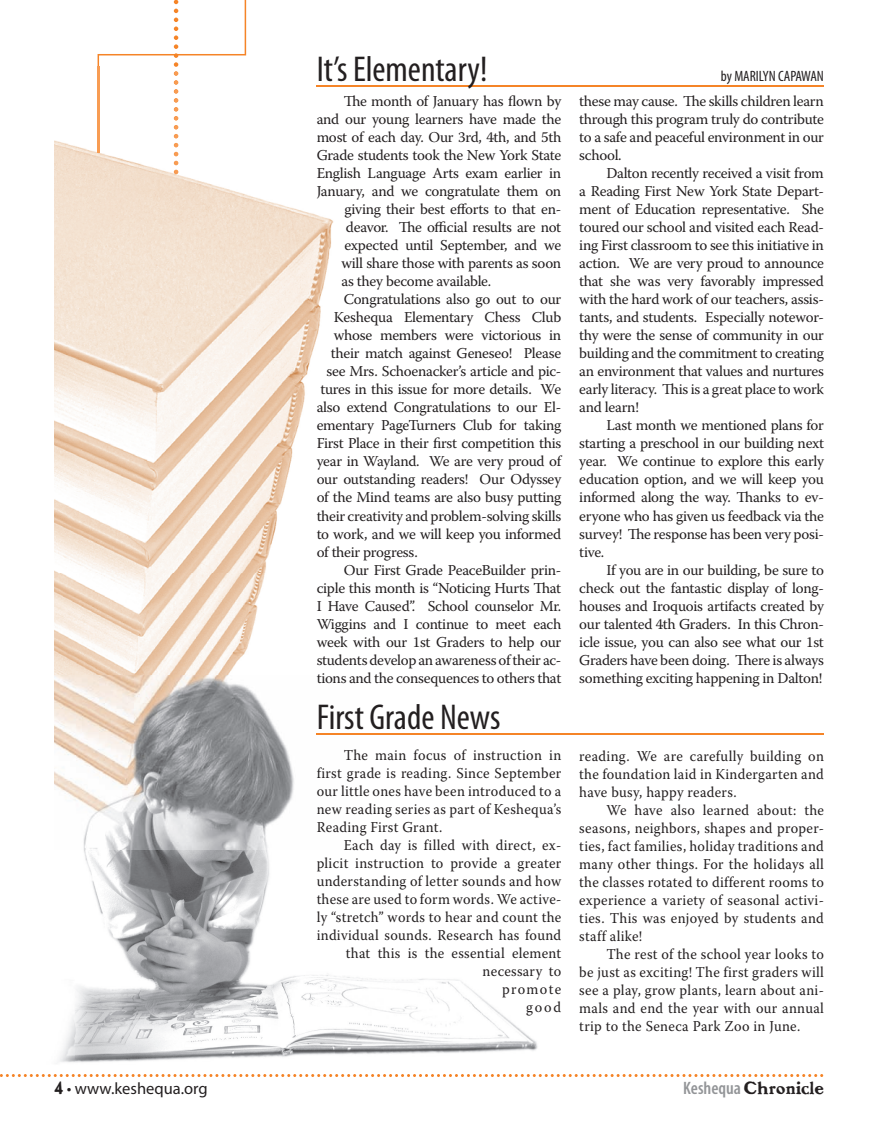
<style>
.page{position:relative;width:878px;height:1148px;background:#fff}
.page>*{position:absolute;margin:0;border:0;box-sizing:border-box;transform-origin:0 0}
.t1{font:condensed 36px "Myriad Pro";color:#231f20}
.t2{font:16.5px "Myriad Pro";color:#231f20}
.t3{font:15px/18px "Warnock Pro";letter-spacing:-.02em;color:#231f20;text-align:justify}
.t4{font:15px/18px "Warnock Pro";letter-spacing:-.02em;color:#231f20;text-align:justify;scale:.95 1}
.t5{font:15px/18px "Warnock Pro";letter-spacing:.02em;color:#231f20;text-align:right;scale:.95 1}
.t6{font:15px "Bostonia";color:#231f20}
.t7{font:condensed 15px "Myriad Pro";color:#231f20}
.s1{font-family:"Bostonia";font-size:15px}
.s2{font-family:"Myriad Pro";font-weight:600;font-stretch:condensed;font-size:18px;color:#939598}
</style>
<div class="page">
<svg style="left:0;top:1074px;width:823px;height:3px"></svg>
<img style="left:59px;top:1015px;width:16px;height:47px">
<img style="left:335px;top:734px;width:206px;height:321px">
<img style="left:75px;top:849px;width:260px;height:213px">
<img style="left:54px;top:66px;width:305px;height:783px">
<svg style="left:98px;top:0;width:148px;height:174px"></svg>
<hr style="left:316px;top:85px;width:508px;height:1px;background:#f58427">
<hr style="left:316px;top:733px;width:508px;height:1px;background:#f58427">
<h1 class="t1" style="left:316px;top:50px;width:172px">It’s Elementary!</h1>
<p class="t3" style="left:344px;top:92px;width:219px">The month of January has flown by</p>
<p class="t3" style="left:316px;top:110px;width:246px">and our young learners have made the</p>
<p class="t3" style="left:316px;top:128px;width:246px">most of each day. Our 3rd, 4th, and 5th</p>
<p class="t3" style="left:316px;top:146px;width:246px">Grade students took the New York State</p>
<p class="t3" style="left:316px;top:164px;width:246px">English Language Arts exam earlier in</p>
<p class="t3" style="left:316px;top:182px;width:246px">January, and we congratulate them on</p>
<p class="t3" style="left:344px;top:200px;width:218px">giving their best efforts to that en-</p>
<p class="t3" style="left:346px;top:218px;width:217px">deavor. The official results are not</p>
<p class="t3" style="left:344px;top:236px;width:218px">expected until September, and we</p>
<p class="t3" style="left:341px;top:254px;width:221px">will share those with parents as soon</p>
<p class="t3" style="left:341px;top:272px;width:151px">as they become available.</p>
<p class="t3" style="left:344px;top:290px;width:219px">Congratulations also go out to our</p>
<p class="t3" style="left:334px;top:308px;width:229px">Keshequa Elementary Chess Club</p>
<p class="t3" style="left:334px;top:326px;width:229px">whose members were victorious in</p>
<p class="t3" style="left:331px;top:344px;width:232px">their match against Geneseo! Please</p>
<p class="t3" style="left:326px;top:362px;width:236px">see Mrs. Schoenacker’s article and pic-</p>
<p class="t3" style="left:320px;top:380px;width:242px">tures in this issue for more details. We</p>
<p class="t3" style="left:317px;top:398px;width:246px">also extend Congratulations to our El-</p>
<p class="t3" style="left:317px;top:416px;width:246px">ementary PageTurners Club for taking</p>
<p class="t3" style="left:317px;top:434px;width:246px">First Place in their first competition this</p>
<p class="t3" style="left:317px;top:452px;width:246px">year in Wayland. We are very proud of</p>
<p class="t3" style="left:317px;top:470px;width:246px">our outstanding readers! Our Odyssey</p>
<p class="t3" style="left:317px;top:488px;width:246px">of the Mind teams are also busy putting</p>
<p class="t3" style="left:317px;top:506px;width:246px">their creativity and problem-solving skills</p>
<p class="t3" style="left:317px;top:524px;width:246px">to work, and we will keep you informed</p>
<p class="t3" style="left:317px;top:542px;width:103px">of their progress.</p>
<p class="t3" style="left:344px;top:560px;width:219px">Our First Grade PeaceBuilder prin-</p>
<p class="t3" style="left:317px;top:578px;width:246px">ciple this month is “Noticing Hurts That</p>
<p class="t3" style="left:317px;top:596px;width:246px">I Have Caused”. School counselor Mr.</p>
<p class="t3" style="left:317px;top:614px;width:246px">Wiggins and I continue to meet each</p>
<p class="t3" style="left:317px;top:632px;width:246px">week with our 1st Graders to help our</p>
<p class="t3" style="left:317px;top:650px;width:246px">students develop an awareness of their ac-</p>
<p class="t3" style="left:317px;top:668px;width:246px">tions and the consequences to others that</p>
<h1 class="t1" style="left:316px;top:698px;width:185px">First Grade News</h1>
<p class="t4" style="left:316px;top:746px;width:259px;text-indent:27px">The main focus of instruction in first grade is reading. Since September our little ones have been introduced to a new reading series as part of Keshequa’s Reading First Grant.</p>
<p class="t5" style="left:316px;top:836px;width:259px">Each day is filled with direct, ex&shy;plicit instruction to provide a greater understanding of letter sounds and how these are used to form words. We active&shy;ly “stretch” words to hear and count the individual sounds. Research has found that this is the essential element necessary to<br>promote<br>good</p>
<p class="t7" style="left:720px;top:68px;width:105px">by MARILYN CAPAWAN</p>
<p class="t3" style="left:579px;top:92px;width:246px">these may cause. The skills children learn through this program truly do contribute to a safe and peaceful environment in our school.</p>
<p class="t3" style="left:579px;top:164px;width:246px;text-indent:27px">Dalton recently received a visit from a Reading First New York State Depart&shy;ment of Education representative. She toured our school and visited each Read&shy;ing First classroom to see this initiative in action. We are very proud to announce that she was very favorably impressed with the hard work of our teachers, assis&shy;tants, and students. Especially notewor&shy;thy were the sense of community in our building and the commitment to creating an environment that values and nurtures early literacy. This is a great place to work and learn!</p>
<p class="t3" style="left:579px;top:416px;width:246px;text-indent:27px">Last month we mentioned plans for starting a preschool in our building next year. We continue to explore this early education option, and we will keep you informed along the way. Thanks to ev&shy;eryone who has given us feedback via the survey! The response has been very posi&shy;tive.</p>
<p class="t3" style="left:579px;top:560px;width:246px;text-indent:27px">If you are in our building, be sure to check out the fantastic display of long&shy;houses and Iroquois artifacts created by our talented 4th Graders. In this Chron&shy;icle issue, you can also see what our 1st Graders have been doing. There is always something exciting happening in Dalton!</p>
<p class="t4" style="left:579px;top:746px;width:259px">reading. We are carefully building on the foundation laid in Kindergarten and have busy, happy readers.</p>
<p class="t4" style="left:579px;top:800px;width:259px;text-indent:27px">We have also learned about: the seasons, neighbors, shapes and proper&shy;ties, fact families, holiday traditions and many other things. For the holidays all the classes rotated to different rooms to experience a variety of seasonal activi&shy;ties. This was enjoyed by students and staff alike!</p>
<p class="t4" style="left:579px;top:944px;width:259px;text-indent:27px">The rest of the school year looks to be just as exciting! The first graders will see a play, grow plants, learn about ani&shy;mals and end the year with our annual trip to the Seneca Park Zoo in June.</p>
<p class="t2" style="left:54px;top:1079px;width:155px"><span class="s1">4</span> • www.keshequa.org</p>
<p class="t6" style="left:683px;top:1076px;width:142px"><span class="s2">Keshequa</span> Chronicle</p>
</div>
